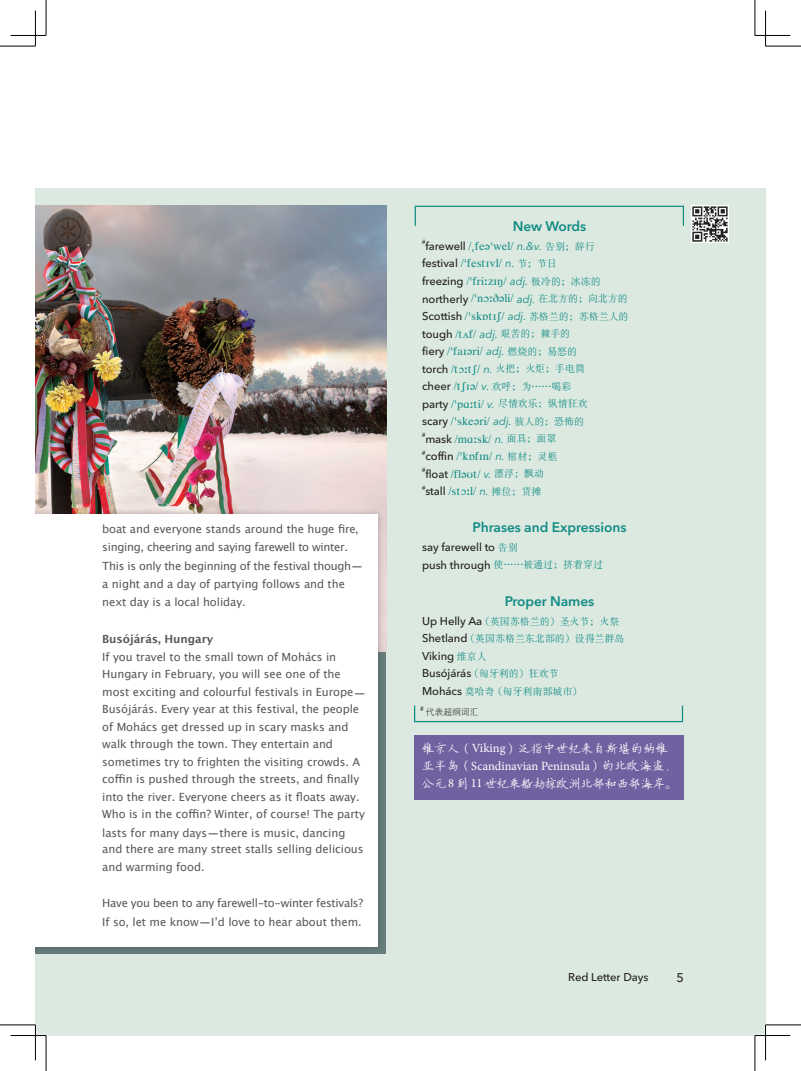
<style>
.page{position:relative;width:801px;height:1071px;background:#fff}
.page>*{position:absolute;margin:0;border:0;box-sizing:border-box;transform-origin:0 0}
.t1{font:600 13.75px "Avenir Next";letter-spacing:-.005em;color:#128c85}
.t2{font:12.5px "Minion Pro";color:#fff}
.t3{font:12.5px "FZYBKSJW GB1 0";color:#fff}
.t4{font:12.5px "FZYBKSJW GB1 0";letter-spacing:-.04em;color:#fff}
.t5{font:500 12.5px "Avenir Next";color:#231f20}
.t6{font:11.25px/17.6px "Lucida Grande";letter-spacing:-.005em;color:#57585a}
.t7{font:11.25px/17.5px "AWL Phonetics";letter-spacing:-.005em;color:#128c85}
.t8{font:11.25px/19.4px "Lucida Grande";letter-spacing:-.025em;color:#57585a}
.t9{font:500 11.25px/17.5px "Avenir Next";letter-spacing:-.005em;color:#231f20}
.t10{font:700 11.25px "Lucida Grande";letter-spacing:-.005em;color:#57585a}
.t11{font:10px/17.5px "DFP Song W5";letter-spacing:-.005em;color:#128c85}
.t12{font:8.75px "DFP Hei W3";color:#231f20}
.t13{font:700 6.5px "Times New Roman";color:#231f20}
.t14{font:6.5px "Avenir Next";color:#231f20}
.s1{font-family:"Palatino Linotype";font-size:12.5px;color:#231f20}
.s2{font-family:"Avenir Next";font-weight:500;color:#231f20}
.s3{font-family:"Avenir Next";font-style:italic}
.s4{font-family:"DFP Song W5";font-size:10px}
.s5{font-family:"Avenir Next";font-weight:500;font-size:11.25px;color:#231f20}
.s6{font-family:"AWL Phonetics";font-size:11.25px}
.s7{font-family:"Avenir Next";font-style:italic;font-size:11.25px}
.s8{font-family:"DFP Song W5";font-weight:400;font-size:10px;color:#128c85}
.s9{font-family:"Minion Pro"}
.s10{font-family:"FZYBKSJW GB1 0"}
</style>
<div class="page">
<div style="left:35px;top:188px;width:11px;height:847px;background:#dbe9e0"></div>
<div style="left:46px;top:188px;width:719px;height:847px;background:#dbe9e0"></div>
<img style="left:35px;top:206px;width:351px;height:445px">
<div style="left:415px;top:206px;width:269px;height:20px;border:1px solid #128c85"></div>
<div style="left:414px;top:704px;width:269px;height:18px;border:1px solid #128c85"></div>
<div style="left:35px;top:507px;width:350px;height:446px;background:#231f20;opacity:.31"></div>
<div style="left:35px;top:514px;width:343px;height:432px;background:#fff"></div>
<div style="left:415px;top:734px;width:269px;height:65px;background:#7261a1"></div>
<img style="left:691px;top:206px;width:37px;height:37px">
<hr style="left:0;top:46px;width:35px;height:1px;background:#000">
<hr style="left:765px;top:46px;width:36px;height:1px;background:#000">
<hr style="left:0;top:1024px;width:35px;height:1px;background:#000">
<hr style="left:765px;top:1024px;width:36px;height:1px;background:#000">
<hr style="left:46px;top:0;width:1px;height:35px;background:#000">
<hr style="left:46px;top:1035px;width:1px;height:35px;background:#000">
<hr style="left:755px;top:0;width:1px;height:35px;background:#000">
<hr style="left:755px;top:1035px;width:1px;height:35px;background:#000">
<hr style="left:11px;top:35px;width:35px;height:1px;background:#000">
<hr style="left:755px;top:35px;width:35px;height:1px;background:#000">
<hr style="left:11px;top:1034px;width:35px;height:1px;background:#000">
<hr style="left:755px;top:1034px;width:35px;height:1px;background:#000">
<hr style="left:35px;top:11px;width:1px;height:35px;background:#000">
<hr style="left:35px;top:1024px;width:1px;height:35px;background:#000">
<hr style="left:765px;top:11px;width:1px;height:35px;background:#000">
<hr style="left:765px;top:1024px;width:1px;height:35px;background:#000">
<p class="t6" style="left:102px;top:519px;width:263px;line-height:18.5px">boat and everyone stands around the huge fire, singing, cheering and saying farewell to winter.<br>This is only the beginning of the festival though<span class="s1">— </span>a night and a day of partying follows and the next day is a local holiday.</p>
<p class="t10" style="left:102px;top:630px;width:113px">Busójárás, Hungary</p>
<p class="t6" style="left:102px;top:647px;width:265px">If you travel to the small town of Mohács in<br>Hungary in February, you will see one of the most exciting and colourful festivals in Europe<span class="s1">—</span></p>
<p class="t6" style="left:102px;top:700px;width:264px">Busójárás. Every year at this festival, the people of Mohács get dressed up in scary masks and walk through the town. They entertain and sometimes try to frighten the visiting crowds. A coffin is pushed through the streets, and finally into the river. Everyone cheers as it floats away.<br>Who is in the coffin? Winter, of course! The party lasts for many days<span class="s1">—</span>there is music, dancing</p>
<p class="t6" style="left:102px;top:840px;width:263px">and there are many street stalls selling delicious and warming food.</p>
<p class="t8" style="left:102px;top:892px;width:262px">Have you been to any farewell-to-winter festivals?<br>If so, let me know<span class="s1">—</span>I’d love to hear about them.</p>
<p class="t1" style="left:513px;top:218px;width:75px">New Words</p>
<p class="t13" style="left:422px;top:238px;width:5px">#</p>
<p class="t7" style="left:422px;top:238px;width:207px"><span class="s2">farewell</span> /"fe5'wel/ <span class="s3">n.&amp;v.</span> <span class="s4">告别；辞行</span><span class="s2">festival</span> /'festIvl/ <span class="s3">n.</span> <span class="s4">节；节日<br></span><span class="s2">freezing</span> /'fri:zIŒ/ <span class="s3">adj.</span> <span class="s4">极冷的；冰冻的</span><span class="s2">northerly</span> /'nO:D5li/ <span class="s3">adj.</span> <span class="s4">在北方的；向北方的</span></p>
<p class="t11" style="left:422px;top:307px;width:208px"><span class="s5">Scottish</span> <span class="s6">/'skÁtIS/</span> <span class="s7">adj.</span> 苏格兰的；苏格兰人的<span class="s5">tough</span> <span class="s6">/töf/</span> <span class="s7">adj.</span> 艰苦的；棘手的</p>
<p class="t7" style="left:422px;top:343px;width:157px"><span class="s2">fiery</span> /'faI5ri/ <span class="s3">adj.</span> <span class="s4">燃烧的；易怒的</span></p>
<p class="t11" style="left:422px;top:360px;width:167px"><span class="s5">torch</span> <span class="s6">/tO:tS/</span> <span class="s7">n.</span> 火把；火炬；手电筒<span class="s5">cheer</span> <span class="s6">/tSI5/</span> <span class="s7">v.</span> 欢呼；为……喝彩<span class="s5">party</span> <span class="s6">/'pA:ti/</span> <span class="s7">v.</span> 尽情欢乐；纵情狂欢</p>
<p class="t7" style="left:422px;top:413px;width:164px"><span class="s2">scary</span> /'ske5ri/ <span class="s3">adj.</span> <span class="s4">骇人的；恐怖的</span></p>
<p class="t13" style="left:422px;top:430px;width:5px">#</p>
<p class="t7" style="left:425px;top:430px;width:133px"><span class="s2">mask</span> /mA:sk/ <span class="s3">n.</span> <span class="s4">面具；面罩</span></p>
<p class="t13" style="left:422px;top:448px;width:5px">#</p>
<p class="t7" style="left:425px;top:448px;width:133px"><span class="s2">coffin</span> /'kÁfIn/ <span class="s3">n.</span> <span class="s4">棺材；灵柩</span></p>
<p class="t13" style="left:422px;top:465px;width:5px">#</p>
<p class="t7" style="left:425px;top:465px;width:120px"><span class="s2">float</span> /fl5Ut/ <span class="s3">v.</span> <span class="s4">漂浮；飘动</span></p>
<p class="t13" style="left:422px;top:483px;width:5px">#</p>
<p class="t7" style="left:425px;top:483px;width:117px"><span class="s2">stall</span> /stO:l/ <span class="s3">n.</span> <span class="s4">摊位；货摊</span></p>
<p class="t1" style="left:472px;top:519px;width:156px">Phrases and Expressions</p>
<p class="t9" style="left:422px;top:538px;width:182px">say farewell to <span class="s8">告别<br></span>push through <span class="s8">使……被通过；挤着穿过</span></p>
<p class="t1" style="left:505px;top:592px;width:91px">Proper Names</p>
<p class="t11" style="left:422px;top:612px;width:204px"><span class="s5">Up Helly Aa</span>（英国苏格兰的）圣火节；火祭<br><span class="s5">Shetland</span>（英国苏格兰东北部的）设得兰群岛</p>
<p class="t9" style="left:422px;top:647px;width:138px">Viking <span class="s8">维京人<br></span>Busójárás<span class="s8">（匈牙利的）狂欢节</span></p>
<p class="t11" style="left:422px;top:682px;width:162px"><span class="s5">Mohács</span> 莫哈奇（匈牙利南部城市）</p>
<p class="t14" style="left:420px;top:704px;width:5px">#</p>
<p class="t12" style="left:426px;top:707px;width:54px">代表超纲词汇</p>
<p class="t3" style="left:422px;top:741px;width:248px">维京人（<span class="s9">Viking</span>）泛指中世纪来自斯堪的纳维</p>
<p class="t2" style="left:422px;top:757px;width:257px"><span class="s10">亚半岛（</span>Scandinavian Peninsula<span class="s10">）的北欧海盗，</span></p>
<p class="t4" style="left:422px;top:776px;width:257px">公元 <span class="s9">8</span> 到 <span class="s9">11</span> 世纪乘船劫掠欧洲北部和西部海岸。</p>
<p class="t9" style="left:568px;top:968px;width:82px">Red Letter Days</p>
<p class="t5" style="left:676px;top:970px;width:9px">5</p>
</div>
